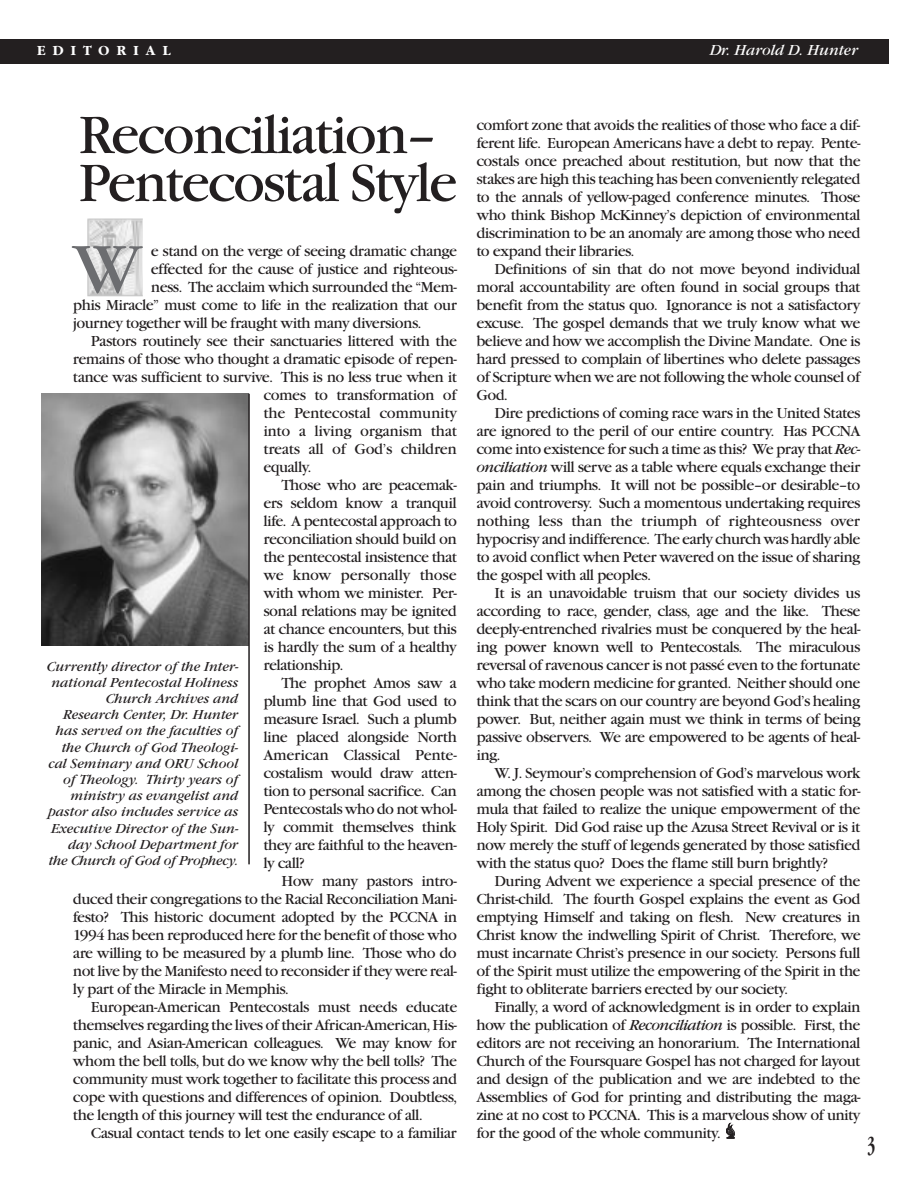
<style>
.page{position:relative;width:918px;height:1188px;background:#fff}
.page>*{position:absolute;margin:0;border:0;box-sizing:border-box;transform-origin:0 0}
.t1{font:69px "Garamond Itc T";color:#6c6d70}
.t2{font:54px/48px "Garamond Itc T";letter-spacing:-.05em;color:#231f20}
.t3{font:700 24px "Garamond Itc T";color:#231f20;scale:.55 1}
.t4{font:15px/18px "Garamond Itc T";letter-spacing:-.04em;color:#231f20;text-align:justify}
.t5{font:15px "Garamond Itc T";letter-spacing:-.02em;color:#231f20}
.t6{font:italic 15px "Garamond Itc T";color:#fff}
.t7{font:italic 13.5px/16.2px "Garamond Itc T";color:#231f20;text-align:right}
.t8{font:700 13.5px "Garamond Itc T";letter-spacing:.5em;color:#fff}
.s1{font-style:italic}
</style>
<div class="page">
<img style="left:87px;top:219px;width:56px;height:77px">
<div style="left:0;top:39px;width:889px;height:25px;background:#231f20"></div>
<img style="left:41px;top:394px;width:207px;height:252px">
<hr style="left:248px;top:394px;width:2px;height:470px;background:#231f20">
<svg style="left:726px;top:1123px;width:9px;height:16px"></svg>
<p class="t8" style="left:37px;top:44px;width:135px">EDITORIAL</p>
<p class="t6" style="left:710px;top:43px;width:150px">Dr. Harold D. Hunter</p>
<h2 class="t2" style="left:78px;top:114px;width:381px">Reconciliation–<br>Pentecostal Style</h2>
<h1 class="t1" style="left:73px;top:239px;width:70px">W</h1>
<p class="t4" style="left:151px;top:243px;width:308px">e stand on the verge of seeing dramatic change</p>
<p class="t4" style="left:151px;top:261px;width:308px">effected for the cause of justice and righteous-</p>
<p class="t4" style="left:151px;top:279px;width:308px">ness. The acclaim which surrounded the “Mem-</p>
<p class="t4" style="left:73px;top:297px;width:386px">phis Miracle” must come to life in the realization that our</p>
<p class="t4" style="left:73px;top:315px;width:350px">journey together will be fraught with many diversions.</p>
<p class="t4" style="left:91px;top:333px;width:368px">Pastors routinely see their sanctuaries littered with the</p>
<p class="t4" style="left:73px;top:351px;width:386px">remains of those who thought a dramatic episode of repen-</p>
<p class="t4" style="left:73px;top:369px;width:386px">tance was sufficient to survive. This is no less true when it</p>
<p class="t4" style="left:263px;top:387px;width:195px">comes to transformation of</p>
<p class="t5" style="left:263px;top:407px;width:195px">the Pentecostal community</p>
<p class="t4" style="left:263px;top:423px;width:195px">into a living organism that</p>
<p class="t4" style="left:263px;top:441px;width:195px">treats all of God’s children</p>
<p class="t4" style="left:263px;top:459px;width:49px">equally.</p>
<p class="t4" style="left:281px;top:477px;width:177px">Those who are peacemak-</p>
<p class="t4" style="left:263px;top:495px;width:195px">ers seldom know a tranquil</p>
<p class="t4" style="left:263px;top:513px;width:195px">life. A pentecostal approach to</p>
<p class="t4" style="left:263px;top:531px;width:195px">reconciliation should build on</p>
<p class="t4" style="left:263px;top:549px;width:195px">the pentecostal insistence that</p>
<p class="t5" style="left:263px;top:569px;width:195px">we know personally those</p>
<p class="t4" style="left:263px;top:585px;width:195px">with whom we minister. Per-</p>
<p class="t4" style="left:263px;top:603px;width:195px">sonal relations may be ignited</p>
<p class="t4" style="left:263px;top:621px;width:195px">at chance encounters, but this</p>
<p class="t4" style="left:263px;top:639px;width:195px">is hardly the sum of a healthy</p>
<p class="t4" style="left:263px;top:657px;width:82px">relationship.</p>
<p class="t4" style="left:281px;top:675px;width:177px">The prophet Amos saw a</p>
<p class="t4" style="left:263px;top:693px;width:195px">plumb line that God used to</p>
<p class="t4" style="left:263px;top:711px;width:195px">measure Israel. Such a plumb</p>
<p class="t4" style="left:263px;top:729px;width:195px">line placed alongside North</p>
<p class="t5" style="left:263px;top:749px;width:195px">American Classical Pente-</p>
<p class="t4" style="left:263px;top:765px;width:195px">costalism would draw atten-</p>
<p class="t4" style="left:263px;top:783px;width:195px">tion to personal sacrifice. Can</p>
<p class="t4" style="left:263px;top:801px;width:195px">Pentecostals who do not whol-</p>
<p class="t4" style="left:263px;top:819px;width:195px">ly commit themselves think</p>
<p class="t4" style="left:263px;top:837px;width:195px">they are faithful to the heaven-</p>
<p class="t4" style="left:263px;top:855px;width:43px">ly call?</p>
<p class="t4" style="left:281px;top:873px;width:177px">How many pastors intro-</p>
<p class="t4" style="left:73px;top:891px;width:386px">duced their congregations to the Racial Reconciliation Mani-</p>
<p class="t4" style="left:73px;top:909px;width:386px">festo? This historic document adopted by the PCCNA in</p>
<p class="t4" style="left:73px;top:927px;width:386px">1994 has been reproduced here for the benefit of those who</p>
<p class="t4" style="left:73px;top:945px;width:385px">are willing to be measured by a plumb line. Those who do</p>
<p class="t4" style="left:73px;top:963px;width:386px">not live by the Manifesto need to reconsider if they were real-</p>
<p class="t4" style="left:73px;top:981px;width:217px">ly part of the Miracle in Memphis.</p>
<p class="t4" style="left:91px;top:999px;width:368px">European-American Pentecostals must needs educate</p>
<p class="t4" style="left:73px;top:1017px;width:386px">themselves regarding the lives of their African-American, His-</p>
<p class="t4" style="left:73px;top:1035px;width:386px">panic, and Asian-American colleagues. We may know for</p>
<p class="t4" style="left:73px;top:1053px;width:386px">whom the bell tolls, but do we know why the bell tolls? The</p>
<p class="t4" style="left:73px;top:1071px;width:386px">community must work together to facilitate this process and</p>
<p class="t4" style="left:73px;top:1089px;width:386px">cope with questions and differences of opinion. Doubtless,</p>
<p class="t4" style="left:73px;top:1107px;width:351px">the length of this journey will test the endurance of all.</p>
<p class="t4" style="left:91px;top:1125px;width:368px">Casual contact tends to let one easily escape to a familiar</p>
<p class="t7" style="left:47px;top:659px;width:193px">Currently director of the Inter&shy;national Pentecostal Holiness<br>Church Archives and<br>Research Center, Dr. Hunter has served on the faculties of the Church of God Theologi&shy;cal Seminary and ORU School of Theology. Thirty years of ministry as evangelist and pastor also includes service as<br>Executive Director of the Sun&shy;day School Department for the Church of God of Prophecy.</p>
<p class="t4" style="left:476px;top:117px;width:386px">comfort zone that avoids the realities of those who face a dif&shy;ferent life. European Americans have a debt to repay. Pente&shy;costals once preached about restitution, but now that the stakes are high this teaching has been conveniently relegated to the annals of yellow-paged conference minutes. Those who think Bishop McKinney’s depiction of environmental discrimination to be an anomaly are among those who need to expand their libraries.</p>
<p class="t4" style="left:476px;top:261px;width:386px;text-indent:18px">Definitions of sin that do not move beyond individual moral accountability are often found in social groups that benefit from the status quo. Ignorance is not a satisfactory excuse. The gospel demands that we truly know what we believe and how we accomplish the Divine Mandate. One is hard pressed to complain of libertines who delete passages of Scripture when we are not following the whole counsel of God.</p>
<p class="t4" style="left:476px;top:405px;width:386px;text-indent:18px">Dire predictions of coming race wars in the United States are ignored to the peril of our entire country. Has PCCNA come into existence for such a time as this? We pray that <span class="s1">Rec&shy;onciliation</span> will serve as a table where equals exchange their pain and triumphs. It will not be possible–or desirable–to avoid controversy. Such a momentous undertaking requires nothing less than the triumph of righteousness over hypocrisy and indifference. The early church was hardly able to avoid conflict when Peter wavered on the issue of sharing the gospel with all peoples.</p>
<p class="t4" style="left:476px;top:585px;width:386px;text-indent:18px">It is an unavoidable truism that our society divides us according to race, gender, class, age and the like. These deeply-entrenched rivalries must be conquered by the heal&shy;ing power known well to Pentecostals. The miraculous reversal of ravenous cancer is not passé even to the fortunate who take modern medicine for granted. Neither should one think that the scars on our country are beyond God’s healing power. But, neither again must we think in terms of being passive observers. We are empowered to be agents of heal&shy;ing.</p>
<p class="t4" style="left:476px;top:765px;width:386px;text-indent:18px">W. J. Seymour’s comprehension of God’s marvelous work among the chosen people was not satisfied with a static for&shy;mula that failed to realize the unique empowerment of the Holy Spirit. Did God raise up the Azusa Street Revival or is it now merely the stuff of legends generated by those satisfied with the status quo? Does the flame still burn brightly?</p>
<p class="t4" style="left:476px;top:873px;width:386px;text-indent:18px">During Advent we experience a special presence of the Christ-child. The fourth Gospel explains the event as God emptying Himself and taking on flesh. New creatures in Christ know the indwelling Spirit of Christ. Therefore, we must incarnate Christ’s presence in our society. Persons full of the Spirit must utilize the empowering of the Spirit in the fight to obliterate barriers erected by our society.</p>
<p class="t4" style="left:476px;top:999px;width:386px;text-indent:18px">Finally, a word of acknowledgment is in order to explain how the publication of <span class="s1">Reconciliation</span> is possible. First, the editors are not receiving an honorarium. The International Church of the Foursquare Gospel has not charged for layout and design of the publication and we are indebted to the Assemblies of God for printing and distributing the maga&shy;zine at no cost to PCCNA. This is a marvelous show of unity for the good of the whole community.</p>
<h3 class="t3" style="left:868px;top:1135px;width:16px">3</h3>
</div>
